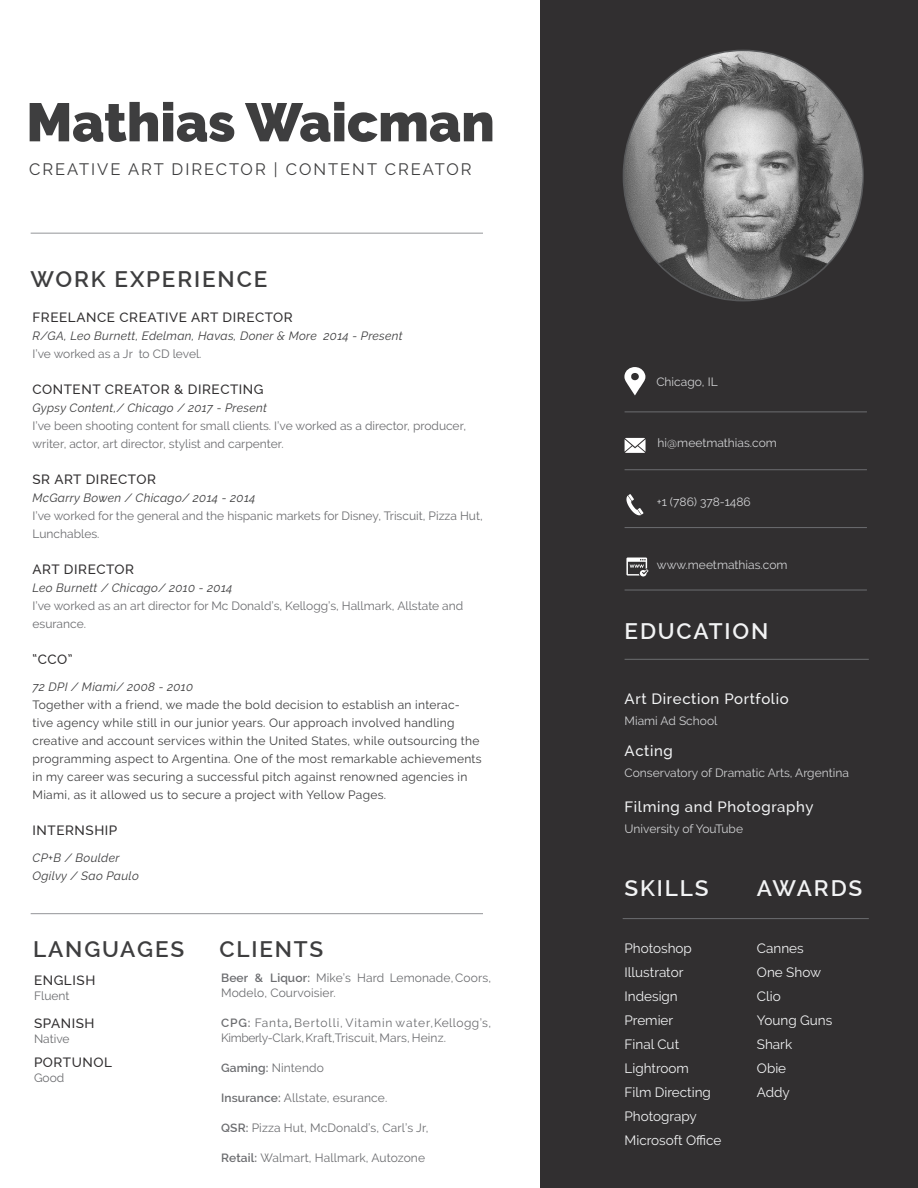
<style>
.page{position:relative;width:918px;height:1188px;background:#fff}
.page>*{position:absolute;margin:0;border:0;box-sizing:border-box;transform-origin:0 0}
.Main_Big_Title{font:900 54px "Raleway";color:#3e3e3f}
.t1{font:600 22.5px "Raleway";letter-spacing:.08em;color:#3e3e3f}
.t2{font:600 22.5px "Raleway";letter-spacing:.08em;color:#f2f3f4}
.Subtitle{font:16.5px "Raleway";letter-spacing:.12em;color:#3e3e3f}
.t3{font:500 15px "Raleway";letter-spacing:.04em;color:#f2f3f4}
.skills{font:13.5px "Raleway";color:#f2f3f4}
.Italic{font:500 13.5px "Raleway";letter-spacing:.04em;color:#312f30}
.Italic-2{font:12px/18px "Raleway";letter-spacing:.025em;color:#3e3e3f}
.Italic-3{font:12px/18px "Raleway";color:#6c6d70}
.Body{font:12px/15px "Raleway";letter-spacing:.01em;color:#6c6d70}
.Body-2{font:12px "Raleway";color:#d1d2d4}
.Italic-4{font:italic 12px/18px "Raleway";letter-spacing:.025em;color:#3e3e3f}
.s1{font-style:normal;color:#6c6d70}
.s2{font-style:italic;color:#3e3e3f}
.s3{font-style:italic}
.s4{font-weight:600}
</style>
<div class="page">
<div style="left:541px;top:0;width:377px;height:1188px;background:#312f30"></div>
<svg style="left:626px;top:494px;width:17px;height:21px"></svg>
<svg style="left:625px;top:438px;width:21px;height:15px"></svg>
<svg style="left:626px;top:558px;width:22px;height:18px"></svg>
<svg style="left:624px;top:367px;width:21px;height:29px"></svg>
<hr style="left:31px;top:233px;width:452px;height:1px;background:#939598">
<hr style="left:31px;top:913px;width:452px;height:1px;background:#939598">
<hr style="left:625px;top:412px;width:242px;height:1px;background:#6c6d70">
<hr style="left:625px;top:469px;width:242px;height:1px;background:#6c6d70">
<hr style="left:625px;top:527px;width:242px;height:1px;background:#6c6d70">
<hr style="left:625px;top:659px;width:244px;height:1px;background:#6c6d70">
<hr style="left:623px;top:918px;width:246px;height:1px;background:#6c6d70">
<hr style="left:625px;top:590px;width:242px;height:1px;background:#6c6d70">
<img style="left:623px;top:50px;width:240px;height:251px">
<p class="Main_Big_Title" style="left:26px;top:91px;width:470px">Mathias Waicman</p>
<p class="Subtitle" style="left:29px;top:159px;width:444px">CREATIVE ART DIRECTOR | CONTENT CREATOR</p>
<h1 class="t1" style="left:31px;top:266px;width:238px">WORK EXPERIENCE</h1>
<p class="Italic" style="left:33px;top:309px;width:262px">FREELANCE CREATIVE ART DIRECTOR</p>
<p class="Italic-4" style="left:33px;top:326px;width:372px">R/GA, Leo Burnett, Edelman, Havas, Doner &amp; More 2014 - Present<br><span class="s1">I’ve worked as a Jr to CD level.</span></p>
<h2 class="Italic" style="left:33px;top:381px;width:233px">CONTENT CREATOR &amp; DIRECTING</h2>
<p class="Italic-3" style="left:33px;top:398px;width:435px"><span class="s2">Gypsy Content,/ Chicago / 2017 - Present<br></span>I’ve been shooting content for small clients. I’ve worked as a director, producer, writer, actor, art director, stylist and carpenter.</p>
<h2 class="Italic" style="left:33px;top:471px;width:125px">SR ART DIRECTOR</h2>
<p class="Italic-3" style="left:33px;top:488px;width:452px"><span class="s2">McGarry Bowen / Chicago/ 2014 - 2014<br></span>I’ve worked for the general and the hispanic markets for Disney, Triscuit, Pizza Hut,<br>Lunchables.</p>
<h2 class="Italic" style="left:33px;top:561px;width:103px">ART DIRECTOR</h2>
<p class="Italic-3" style="left:33px;top:578px;width:432px"><span class="s2">Leo Burnett / Chicago/ 2010 - 2014<br></span>I’ve worked as an art director for Mc Donald’s, Kellogg’s, Hallmark, Allstate and esurance.</p>
<p class="Italic" style="left:33px;top:651px;width:42px">“CCO”</p>
<p class="Italic-2" style="left:33px;top:677px;width:451px"><span class="s3">72 DPI / Miami/ 2008 - 2010<br></span>Together with a friend, we made the bold decision to establish an interac&shy;tive agency while still in our junior years. Our approach involved handling creative and account services within the United States, while outsourcing the programming aspect to Argentina. One of the most remarkable achievements in my career was securing a successful pitch against renowned agencies in Miami, as it allowed us to secure a project with Yellow Pages.</p>
<p class="Italic" style="left:33px;top:822px;width:86px">INTERNSHIP</p>
<p class="Italic-4" style="left:33px;top:848px;width:108px">CP+B / Boulder<br>Ogilvy / Sao Paulo</p>
<h1 class="t1" style="left:33px;top:936px;width:152px">LANGUAGES</h1>
<h1 class="t1" style="left:219px;top:936px;width:105px">CLIENTS</h1>
<h2 class="Italic" style="left:34px;top:973px;width:63px">ENGLISH</h2>
<h2 class="Italic-3" style="left:34px;top:987px;width:37px">Fluent</h2>
<h2 class="Italic" style="left:34px;top:1015px;width:62px">SPANISH</h2>
<p class="Body" style="left:34px;top:1031px;width:37px">Native</p>
<h2 class="Italic" style="left:34px;top:1054px;width:80px">PORTUNOL</h2>
<p class="Body" style="left:34px;top:1070px;width:32px">Good</p>
<p class="Body" style="left:221px;top:971px;width:271px"><span class="s4">Beer &amp; Liquor:</span> Mike’s Hard Lemonade, Coors,<br>Modelo, Courvoisier.</p>
<p class="Body" style="left:221px;top:1016px;width:272px"><span class="s4">CPG:</span> Fanta<span class="s4">,</span>Bertolli, Vitamin water,Kellogg’s,<br>Kimberly-Clark,Kraft,Triscuit, Mars, Heinz.</p>
<p class="Body" style="left:221px;top:1061px;width:104px"><span class="s4">Gaming:</span> Nintendo</p>
<p class="Body" style="left:221px;top:1091px;width:168px"><span class="s4">Insurance:</span> Allstate, esurance.</p>
<p class="Body" style="left:221px;top:1121px;width:209px"><span class="s4">QSR:</span> Pizza Hut, McDonald’s, Carl’s Jr,</p>
<p class="Body" style="left:221px;top:1151px;width:206px"><span class="s4">Retail:</span> Walmart, Hallmark, Autozone</p>
<p class="Body-2" style="left:656px;top:375px;width:63px">Chicago, IL</p>
<p class="Body-2" style="left:658px;top:436px;width:121px">hi@meetmathias.com</p>
<p class="Body-2" style="left:657px;top:495px;width:95px">+1 (786) 378-1486</p>
<p class="Body-2" style="left:657px;top:558px;width:132px">www.meetmathias.com</p>
<h1 class="t2" style="left:625px;top:618px;width:145px">EDUCATION</h1>
<h3 class="t3" style="left:625px;top:690px;width:166px">Art Direction Portfolio</h3>
<h3 class="Body-2" style="left:625px;top:713px;width:94px">Miami Ad School</h3>
<h3 class="t3" style="left:625px;top:742px;width:50px">Acting</h3>
<h3 class="Body-2" style="left:625px;top:765px;width:226px">Conservatory of Dramatic Arts, Argentina</h3>
<h3 class="t3" style="left:625px;top:798px;width:190px">Filming and Photography</h3>
<h3 class="Body-2" style="left:625px;top:822px;width:120px">University of YouTube</h3>
<h1 class="t2" style="left:625px;top:875px;width:86px">SKILLS</h1>
<p class="skills" style="left:625px;top:940px;width:69px">Photoshop</p>
<p class="skills" style="left:625px;top:964px;width:60px">Illustrator</p>
<p class="skills" style="left:625px;top:988px;width:55px">Indesign</p>
<p class="skills" style="left:625px;top:1012px;width:50px">Premier</p>
<p class="skills" style="left:625px;top:1036px;width:56px">Final Cut</p>
<p class="skills" style="left:625px;top:1060px;width:66px">Lightroom</p>
<p class="skills" style="left:625px;top:1084px;width:88px">Film Directing</p>
<p class="skills" style="left:625px;top:1108px;width:74px">Photograpy</p>
<p class="skills" style="left:625px;top:1132px;width:98px">Microsoft Office</p>
<h1 class="t2" style="left:757px;top:875px;width:107px">AWARDS</h1>
<p class="skills" style="left:757px;top:940px;width:48px">Cannes</p>
<p class="skills" style="left:757px;top:964px;width:66px">One Show</p>
<p class="skills" style="left:757px;top:988px;width:25px">Clio</p>
<p class="skills" style="left:757px;top:1012px;width:77px">Young Guns</p>
<p class="skills" style="left:757px;top:1036px;width:37px">Shark</p>
<p class="skills" style="left:757px;top:1060px;width:31px">Obie</p>
<p class="skills" style="left:757px;top:1084px;width:35px">Addy</p>
</div>
